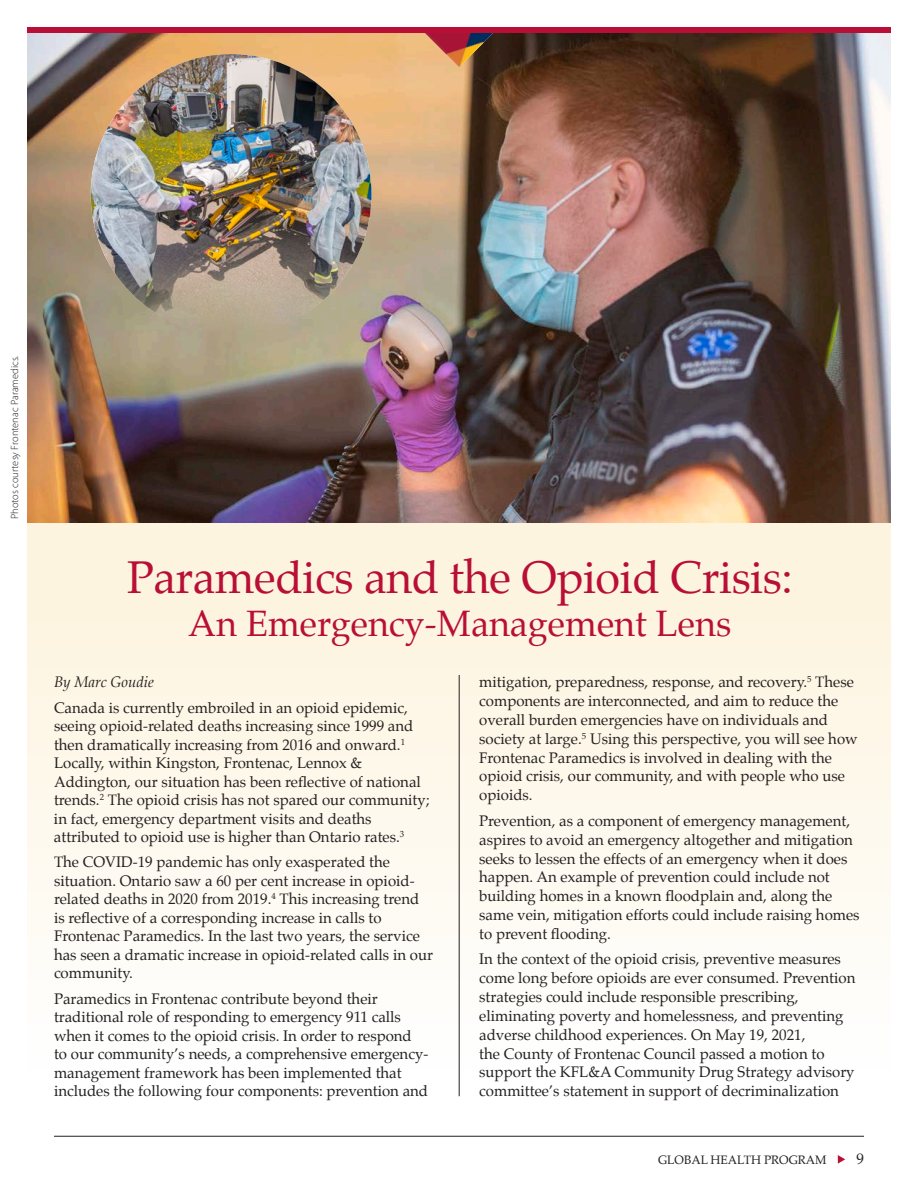
<style>
.page{position:relative;width:918px;height:1188px;background:#fff}
.page>*{position:absolute;margin:0;border:0;box-sizing:border-box;transform-origin:0 0}
.t1{font:45px "Palatino";letter-spacing:-.01em;color:#b90f36}
.t2{font:36px "Palatino";color:#b90f36}
.t3{font:15px/18.5px "Palatino";color:#231f20}
.t4{font:italic 15px "Palatino";color:#231f20}
.t5{font:12px "Palatino";color:#231f20}
.t6{font:300 10.5px "Myriad Pro";color:#231f20}
</style>
<div class="page">
<hr style="left:54px;top:1136px;width:810px;height:1px;background:#231f20">
<svg style="left:838px;top:1155px;width:7px;height:9px"></svg>
<svg style="left:27px;top:523px;width:864px;height:573px"></svg>
<img style="left:27px;top:33px;width:864px;height:490px">
<div style="left:27px;top:27px;width:864px;height:6px;background:#b90f36"></div>
<hr style="left:459px;top:675px;width:1px;height:421px;background:#231f20">
<img style="left:425px;top:33px;width:68px;height:34px">
<img style="left:91px;top:54px;width:281px;height:281px;border-radius:140px">
<p class="t6" style="left:8px;top:519px;width:165px;rotate:-90deg">Photos courtesy Frontenac Paramedics.</p>
<p class="t1" style="left:127px;top:548px;width:668px">Paramedics and the Opioid Crisis:</p>
<p class="t2" style="left:188px;top:601px;width:545px">An Emergency-Management Lens</p>
<p class="t3" style="left:479px;top:674px;width:380px;line-height:18.9px">mitigation, preparedness, response, and recovery.<sup>5</sup> These components are interconnected, and aim to reduce the overall burden emergencies have on individuals and society at large.<sup>5</sup> Using this perspective, you will see how Frontenac Paramedics is involved in dealing with the opioid crisis, our community, and with people who use opioids.</p>
<p class="t3" style="left:479px;top:813px;width:382px;line-height:18.9px">Prevention, as a component of emergency management, aspires to avoid an emergency altogether and mitigation seeks to lessen the effects of an emergency when it does happen. An example of prevention could include not building homes in a known floodplain and, along the same vein, mitigation efforts could include raising homes to prevent flooding.</p>
<p class="t3" style="left:479px;top:951px;width:378px">In the context of the opioid crisis, preventive measures come long before opioids are ever consumed. Prevention strategies could include responsible prescribing, eliminating poverty and homelessness, and preventing adverse childhood experiences. On May 19, 2021,<br>the County of Frontenac Council passed a motion to support the KFL&amp;A Community Drug Strategy advisory committee’s statement in support of decriminalization</p>
<p class="t4" style="left:54px;top:673px;width:101px">By Marc Goudie</p>
<p class="t3" style="left:54px;top:700px;width:377px">Canada is currently embroiled in an opioid epidemic, seeing opioid-related deaths increasing since 1999 and then dramatically increasing from 2016 and onward.<sup>1<br></sup>Locally, within Kingston, Frontenac, Lennox &amp; Addington, our situation has been reflective of national trends.<sup>2</sup> The opioid crisis has not spared our community; in fact, emergency department visits and deaths attributed to opioid use is higher than Ontario rates.<sup>3</sup></p>
<p class="t3" style="left:54px;top:854px;width:381px">The COVID-19 pandemic has only exasperated the situation. Ontario saw a 60 per cent increase in opioid&shy;related deaths in 2020 from 2019.<sup>4</sup> This increasing trend is reflective of a corresponding increase in calls to Frontenac Paramedics. In the last two years, the service has seen a dramatic increase in opioid-related calls in our community.</p>
<p class="t3" style="left:54px;top:991px;width:376px">Paramedics in Frontenac contribute beyond their traditional role of responding to emergency 911 calls when it comes to the opioid crisis. In order to respond to our community’s needs, a comprehensive emergency&shy;management framework has been implemented that includes the following four components: prevention and</p>
<p class="t5" style="left:658px;top:1152px;width:170px">GLOBAL HEALTH PROGRAM</p>
<p class="t3" style="left:856px;top:1151px;width:9px">9</p>
</div>
